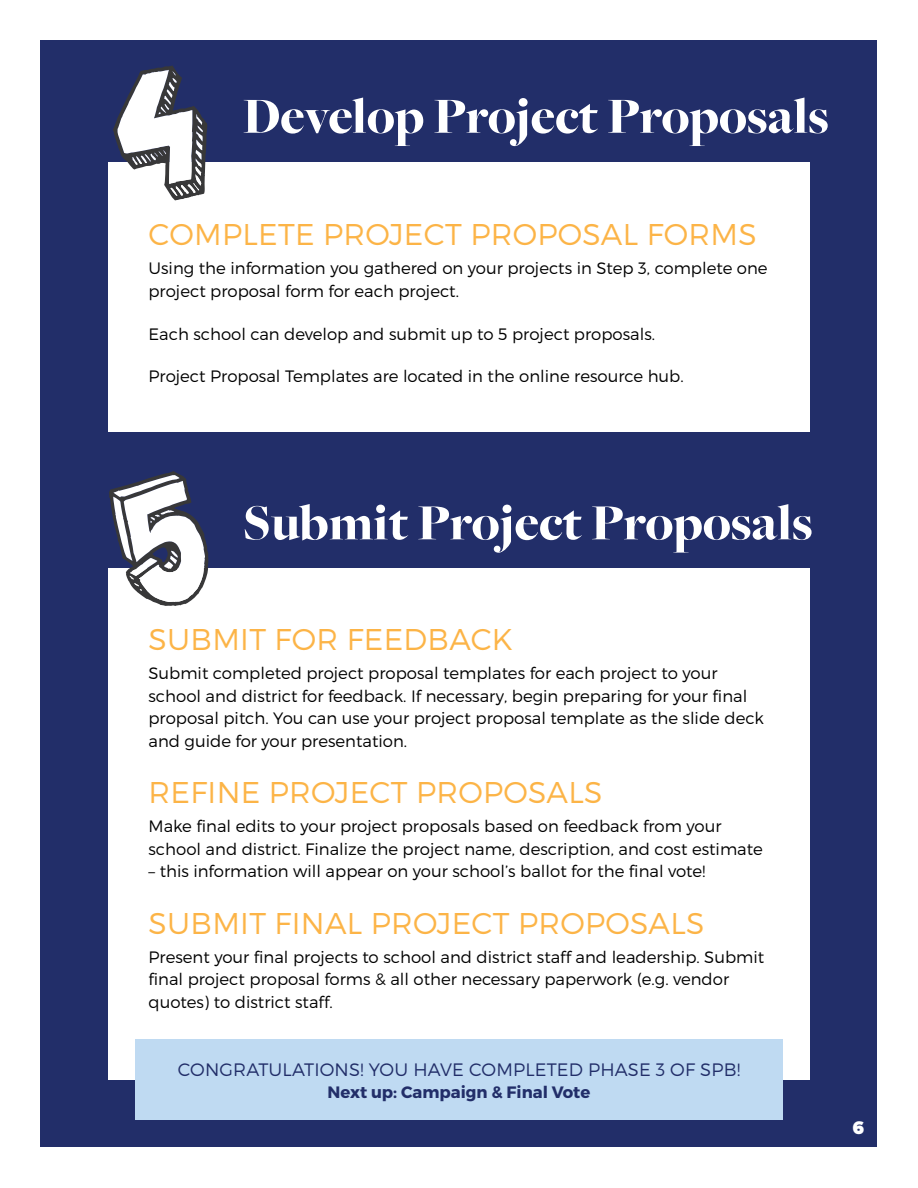
<style>
.page{position:relative;width:918px;height:1188px;background:#fff}
.page>*{position:absolute;margin:0;border:0;box-sizing:border-box;transform-origin:0 0}
.t1{font:900 52.5px "Freight Big Pro";color:#fff}
.t2{font:300 30px "Montserrat";letter-spacing:.01em;color:#fcb447}
.t3{font:300 18px "Montserrat";letter-spacing:.01em;color:#222e69}
.t4{font:900 18px "Montserrat";color:#fff}
.t5{font:300 16.5px/22.5px "Montserrat";color:#000}
.t6{font:700 16.5px "Montserrat";color:#222e69}
</style>
<div class="page">
<div style="left:40px;top:40px;width:838px;height:1108px;background:#222e69"></div>
<div style="left:108px;top:162px;width:702px;height:270px;background:#fff"></div>
<svg style="left:113px;top:66px;width:94px;height:135px"></svg>
<div style="left:108px;top:569px;width:702px;height:511px;background:#fff"></div>
<svg style="left:109px;top:471px;width:100px;height:135px"></svg>
<div style="left:135px;top:1040px;width:648px;height:80px;background:#bfdaf2"></div>
<h1 class="t1" style="left:243px;top:81px;width:588px">Develop Project Proposals</h1>
<h2 class="t2" style="left:149px;top:216px;width:610px">COMPLETE PROJECT PROPOSAL FORMS</h2>
<p class="t5" style="left:148px;top:257px;width:621px">Using the information you gathered on your projects in Step 3, complete one project proposal form for each project.</p>
<p class="t5" style="left:148px;top:322px;width:508px">Each school can develop and submit up to 5 project proposals.</p>
<p class="t5" style="left:148px;top:365px;width:537px">Project Proposal Templates are located in the online resource hub.</p>
<h1 class="t1" style="left:243px;top:488px;width:571px">Submit Project Proposals</h1>
<h2 class="t2" style="left:149px;top:621px;width:366px">SUBMIT FOR FEEDBACK</h2>
<p class="t5" style="left:148px;top:662px;width:617px">Submit completed project proposal templates for each project to your school and district for feedback. If necessary, begin preparing for your final proposal pitch. You can use your project proposal template as the slide deck and guide for your presentation.</p>
<h2 class="t2" style="left:149px;top:774px;width:455px">REFINE PROJECT PROPOSALS</h2>
<p class="t5" style="left:148px;top:815px;width:616px">Make final edits to your project proposals based on feedback from your school and district. Finalize the project name, description, and cost estimate</p>
<p class="t5" style="left:148px;top:860px;width:559px">– this information will appear on your school’s ballot for the final vote!</p>
<h2 class="t2" style="left:149px;top:905px;width:557px">SUBMIT FINAL PROJECT PROPOSALS</h2>
<p class="t5" style="left:148px;top:945px;width:617px">Present your final projects to school and district staff and leadership. Submit final project proposal forms &amp; all other necessary paperwork (e.g. vendor quotes) to district staff.</p>
<p class="t3" style="left:178px;top:1059px;width:564px">CONGRATULATIONS! YOU HAVE COMPLETED PHASE 3 OF SPB!</p>
<p class="t6" style="left:328px;top:1082px;width:264px">Next up: Campaign &amp; Final Vote</p>
<p class="t4" style="left:852px;top:1116px;width:13px">6</p>
</div>
